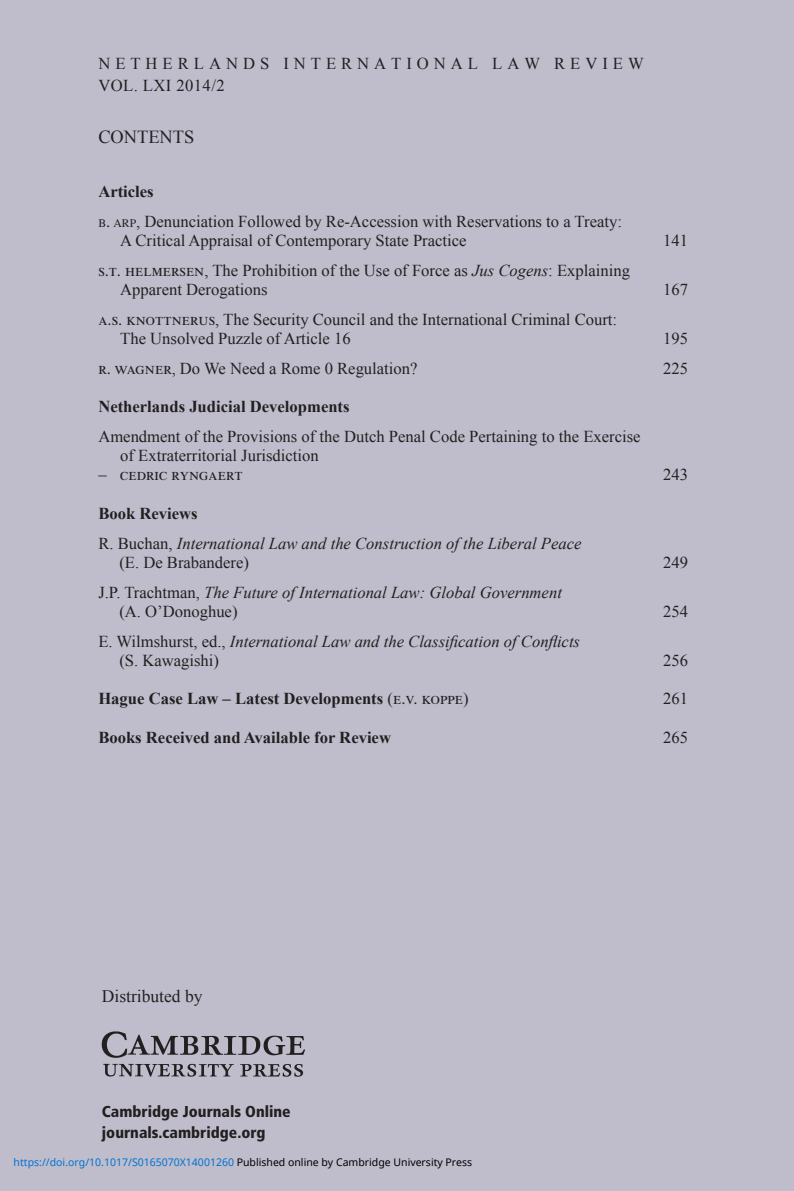
<style>
.page{position:relative;width:794px;height:1191px;background:#bfbdcc}
.page>*{position:absolute;margin:0;border:0;box-sizing:border-box;transform-origin:0 0}
.t1{font:18.38px "Times New Roman";color:#231f20}
.t2{font:17.5px "Times New Roman";color:#231f20}
.t3{font:16.62px/19.2px "Times New Roman";color:#231f20}
.t4{font:italic 16.62px/19.2px "Times New Roman";color:#231f20}
.t5{font:700 16.62px "Times New Roman";color:#231f20}
.t6{font:16.62px "Times Roman SC";color:#231f20}
.t7{font:16.62px "Times New Roman";color:#231f20}
.t8{font:900 condensed 15.75px/21px "Frutiger";color:#231f20}
.t9{font:10.5px "Noto Sans";color:#0172cf}
.s1{font-weight:700}
.s2{font-family:"Times Roman SC";font-size:11.72px}
.s3{font-family:"Times Roman SC"}
.s4{font-style:italic}
.s5{font-family:"Times New Roman"}
.s6{font-weight:700;font-style:normal}
.s7{font-style:normal}
.s8{font-weight:400}
.s9{font-family:"Times Roman SC";font-weight:400}
.s10{color:#000}
</style>
<div class="page">
<img style="left:101px;top:1031px;width:204px;height:53px">
<p class="t3" style="left:98px;top:51px;width:547px;line-height:22.8px">N E T H E R L A N D S I N T E R N A T I O N A L L A W R E V I E W vol</p>
<p class="t3" style="left:134px;top:76px;width:92px">. LXI 2014/2</p>
<p class="t1" style="left:98px;top:124px;width:97px">CONTENTS</p>
<p class="t3" style="left:98px;top:176px;width:525px;line-height:29.8px"><span class="s1">Articles<br></span><span class="s2">b</span><span class="s3">.</span> <span class="s2">arp</span>, Denunciation Followed by Re-Accession with Reservations to a Treaty:</p>
<p class="t3" style="left:120px;top:230px;width:348px">A Critical Appraisal of Contemporary State Practice</p>
<p class="t3" style="left:663px;top:230px;width:26px">141</p>
<p class="t3" style="left:120px;top:260px;width:511px;text-indent:-22px"><span class="s3">s.t. helmersen</span>, The Prohibition of the Use of Force as <span class="s4">Jus Cogens</span>: Explaining<br>Apparent Derogations</p>
<p class="t3" style="left:663px;top:279px;width:26px">167</p>
<p class="t3" style="left:120px;top:309px;width:498px;text-indent:-22px"><span class="s3">a.s. knottnerus</span>, The Security Council and the International Criminal Court:<br>The Unsolved Puzzle of Article 16</p>
<p class="t3" style="left:663px;top:328px;width:26px">195</p>
<p class="t3" style="left:98px;top:358px;width:321px"><span class="s3">r. wagner</span>, Do We Need a Rome 0 Regulation?</p>
<p class="t3" style="left:663px;top:358px;width:26px">225</p>
<p class="t5" style="left:98px;top:395px;width:253px">Netherlands Judicial Developments</p>
<p class="t3" style="left:120px;top:426px;width:522px;text-indent:-22px">Amendment of the Provisions of the Dutch Penal Code Pertaining to the Exercise of Extraterritorial Jurisdiction</p>
<p class="t6" style="left:98px;top:465px;width:146px"><span class="s5">–</span> cedric ryngaert</p>
<p class="t7" style="left:663px;top:464px;width:26px">243</p>
<p class="t4" style="left:98px;top:498px;width:485px;line-height:29.8px"><span class="s6">Book Reviews<br></span><span class="s7">R. Buchan,</span> International Law and the Construction of the Liberal Peace</p>
<p class="t3" style="left:119px;top:552px;width:131px">(E. De Brabandere)</p>
<p class="t3" style="left:663px;top:552px;width:26px">249</p>
<p class="t4" style="left:119px;top:582px;width:444px;text-indent:-21px"><span class="s7">J.P. Trachtman,</span> The Future of International Law: Global Government <span class="s7">(A. O’Donoghue)</span></p>
<p class="t3" style="left:663px;top:601px;width:26px">254</p>
<p class="t4" style="left:119px;top:631px;width:462px;text-indent:-21px"><span class="s7">E. Wilmshurst, ed.,</span> International Law and the Classification of Conflicts <span class="s7">(S. Kawagishi)</span></p>
<p class="t3" style="left:663px;top:650px;width:26px">256</p>
<p class="t5" style="left:98px;top:687px;width:372px">Hague Case Law – Latest Developments <span class="s8">(</span><span class="s9">e.v. koppe</span><span class="s8">)</span></p>
<p class="t3" style="left:663px;top:689px;width:26px">261</p>
<p class="t5" style="left:98px;top:726px;width:294px">Books Received and Available for Review</p>
<p class="t3" style="left:663px;top:727px;width:26px">265</p>
<p class="t2" style="left:102px;top:984px;width:102px">Distributed by</p>
<p class="t8" style="left:102px;top:1100px;width:190px">Cambridge Journals Online journals.cambridge.org</p>
<p class="t9" style="left:14px;top:1155px;width:460px">https://doi.org/10.1017/S0165070X14001260 <span class="s10">Published online by Cambridge University Press</span></p>
</div>
